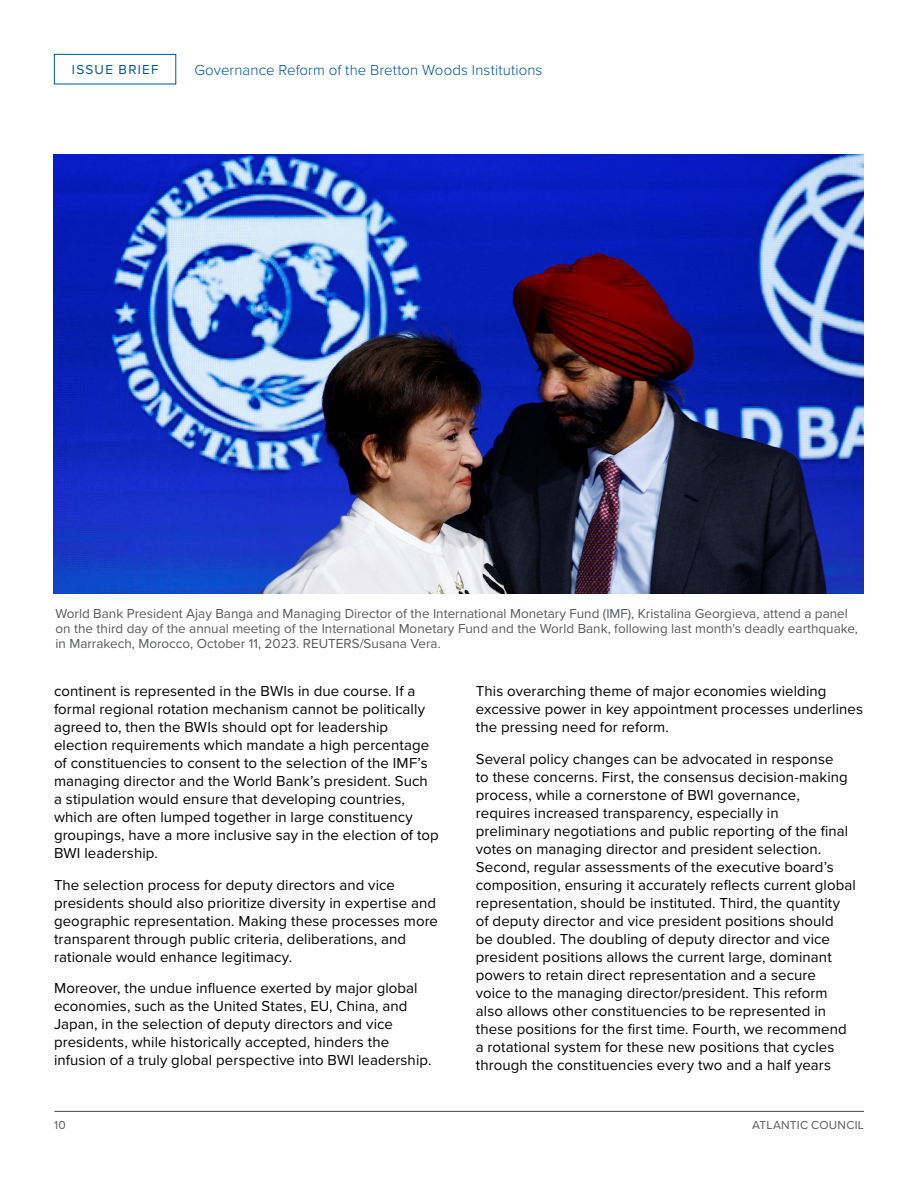
<style>
.page{position:relative;width:918px;height:1188px;background:#fff}
.page>*{position:absolute;margin:0;border:0;box-sizing:border-box;transform-origin:0 0}
.t1{font:15px/18px "Proxima Nova";letter-spacing:.005em;color:#000}
.t2{font:300 15px "Proxima Nova";letter-spacing:.005em;color:#005596}
.t3{font:13.5px/15px "Proxima Nova";color:#58595b}
.t4{font:13.5px "Proxima Nova";letter-spacing:.09em;color:#005596}
.t5{font:12px "Proxima Nova";letter-spacing:.02em;color:#58595b}
</style>
<div class="page">
<hr style="left:54px;top:1111px;width:810px;height:1px;background:#58595b">
<div style="left:54px;top:54px;width:122px;height:30px;border:1px solid #005596"></div>
<img style="left:54px;top:155px;width:810px;height:439px">
<p class="t4" style="left:72px;top:60px;width:88px">ISSUE BRIEF</p>
<p class="t2" style="left:194px;top:59px;width:350px">Governance Reform of the Bretton Woods Institutions</p>
<p class="t3" style="left:55px;top:606px;width:804px">World Bank President Ajay Banga and Managing Director of the International Monetary Fund (IMF), Kristalina Georgieva, attend a panel on the third day of the annual meeting of the International Monetary Fund and the World Bank, following last month's deadly earthquake, in Marrakech, Morocco, October 11, 2023. REUTERS/Susana Vera.</p>
<p class="t1" style="left:54px;top:682px;width:386px">continent is represented in the BWIs in due course. If a formal regional rotation mechanism cannot be politically agreed to, then the BWIs should opt for leadership election requirements which mandate a high percentage of constituencies to consent to the selection of the IMF’s managing director and the World Bank’s president. Such a stipulation would ensure that developing countries, which are often lumped together in large constituency groupings, have a more inclusive say in the election of top BWI leadership.</p>
<p class="t1" style="left:54px;top:875px;width:386px">The selection process for deputy directors and vice presidents should also prioritize diversity in expertise and geographic representation. Making these processes more transparent through public criteria, deliberations, and rationale would enhance legitimacy.</p>
<p class="t1" style="left:54px;top:979px;width:379px">Moreover, the undue influence exerted by major global economies, such as the United States, EU, China, and Japan, in the selection of deputy directors and vice presidents, while historically accepted, hinders the infusion of a truly global perspective into BWI leadership.</p>
<p class="t1" style="left:476px;top:682px;width:389px">This overarching theme of major economies wielding excessive power in key appointment processes underlines the pressing need for reform.</p>
<p class="t1" style="left:476px;top:749px;width:381px">Several policy changes can be advocated in response<br>to these concerns. First, the consensus decision-making process, while a cornerstone of BWI governance, requires increased transparency, especially in preliminary negotiations and public reporting of the final votes on managing director and president selection.<br>Second, regular assessments of the executive board’s composition, ensuring it accurately reflects current global representation, should be instituted. Third, the quantity of deputy director and vice president positions should<br>be doubled. The doubling of deputy director and vice president positions allows the current large, dominant powers to retain direct representation and a secure<br>voice to the managing director/president. This reform also allows other constituencies to be represented in these positions for the first time. Fourth, we recommend a rotational system for these new positions that cycles through the constituencies every two and a half years</p>
<p class="t5" style="left:54px;top:1116px;width:13px">10</p>
<p class="t5" style="left:752px;top:1116px;width:113px">ATLANTIC COUNCIL</p>
</div>
